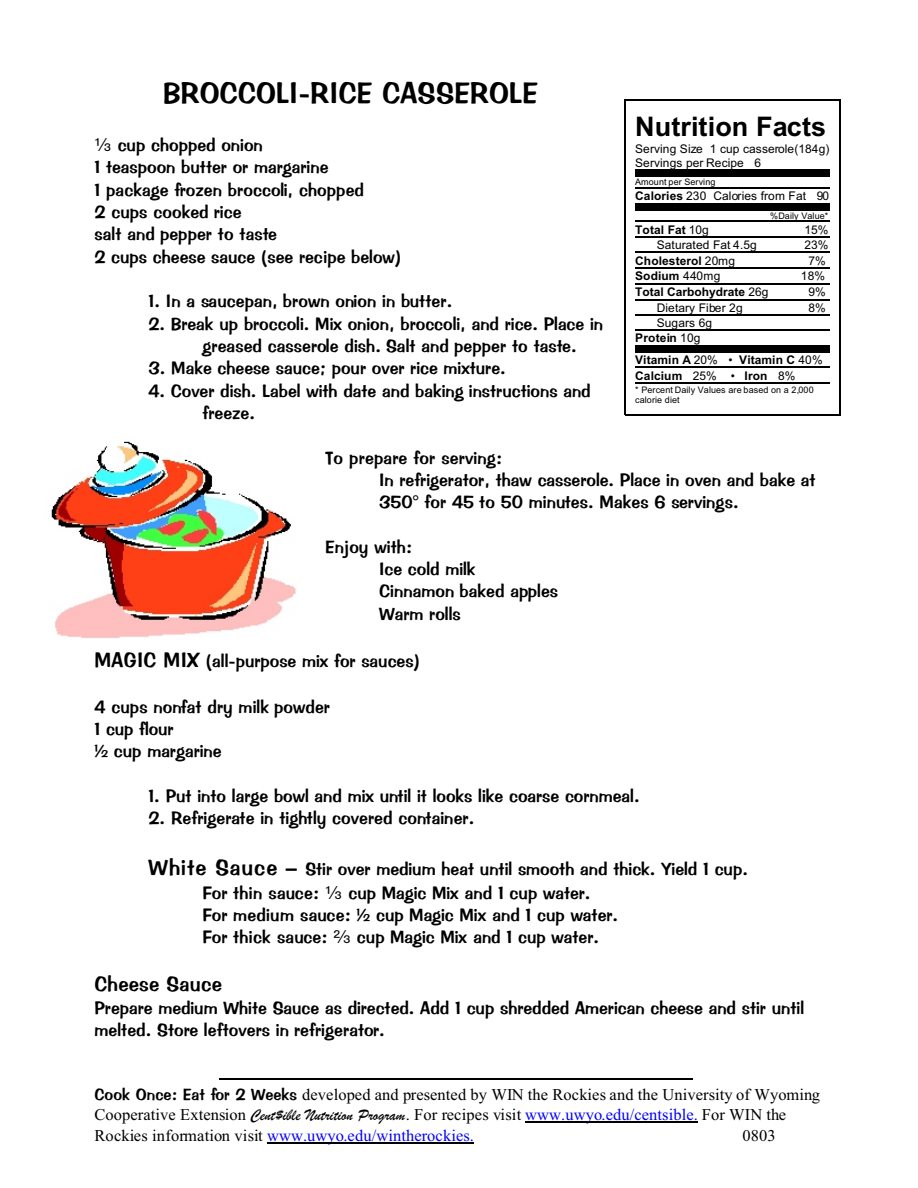
<style>
.page{position:relative;width:918px;height:1188px;background:#fff}
.page>*{position:absolute;margin:0;border:0;box-sizing:border-box;transform-origin:0 0}
.t1{font:30px "Impress BT";color:#000}
.t2{font:700 27px "Arial";letter-spacing:.005em;color:#000}
.t3{font:italic 21px "Impress BT";letter-spacing:.015em;color:#000}
.t4{font:18px/22.4px "Impress BT";color:#000}
.t5{font:16.5px/20.7px "Times New Roman";letter-spacing:.005em;color:#000}
.t6{font:12px/13.8px "Arial";letter-spacing:.01em;color:#000}
.t7{font:700 12px/15.6px "Arial";letter-spacing:.01em;color:#000}
.t8{font:9px/10.6px "Arial";letter-spacing:.01em;color:#000}
.s1{font-size:21px}
.s2{font-size:22.35px}
.s3{font-weight:700}
.s4{font-weight:400}
.s5{font-style:italic}
.s6{font-family:"Impress BT"}
.s7{font-family:"Brush Script";font-style:italic}
.s8{color:#00f}
</style>
<div class="page">
<div style="left:635px;top:170px;width:195px;height:7px;background:#000"></div>
<hr style="left:635px;top:187px;width:195px;height:2px;background:#000">
<div style="left:635px;top:203px;width:195px;height:7px;background:#000"></div>
<hr style="left:635px;top:221px;width:195px;height:1px;background:#000">
<hr style="left:635px;top:237px;width:195px;height:1px;background:#000">
<hr style="left:635px;top:252px;width:195px;height:1px;background:#000">
<hr style="left:635px;top:267px;width:195px;height:2px;background:#000">
<hr style="left:635px;top:283px;width:195px;height:2px;background:#000">
<hr style="left:635px;top:299px;width:195px;height:1px;background:#000">
<hr style="left:635px;top:314px;width:195px;height:2px;background:#000">
<hr style="left:635px;top:329px;width:195px;height:2px;background:#000">
<div style="left:635px;top:345px;width:195px;height:7px;background:#000"></div>
<hr style="left:635px;top:367px;width:195px;height:1px;background:#000">
<hr style="left:635px;top:382px;width:195px;height:2px;background:#000">
<hr style="left:625px;top:100px;width:1px;height:315px;background:#000">
<hr style="left:839px;top:100px;width:2px;height:315px;background:#000">
<hr style="left:625px;top:100px;width:215px;height:1px;background:#000">
<hr style="left:625px;top:414px;width:215px;height:1px;background:#000">
<img style="left:51px;top:441px;width:245px;height:198px">
<hr style="left:525px;top:1122px;width:173px;height:1px;background:#000">
<hr style="left:267px;top:1143px;width:206px;height:1px;background:#000">
<hr style="left:219px;top:1079px;width:474px;height:1px;background:#000">
<h1 class="t1" style="left:163px;top:80px;width:377px">BROCCOLI-RICE CASSEROLE</h1>
<p class="t4" style="left:94px;top:135px;width:309px;text-indent:23px">cup chopped onion<br>1 teaspoon butter or margarine<br>1 package frozen broccoli, chopped<br>2 cups cooked rice<br>salt and pepper to taste<br>2 cups cheese sauce (see recipe below)</p>
<p class="t4" style="left:148px;top:291px;width:305px">1. In a saucepan, brown onion in butter.</p>
<p class="t4" style="left:202px;top:314px;width:402px;text-indent:-54px">2. Break up broccoli. Mix onion, broccoli, and rice. Place in greased casserole dish. Salt and pepper to taste.</p>
<p class="t4" style="left:148px;top:358px;width:359px">3. Make cheese sauce; pour over rice mixture.</p>
<p class="t4" style="left:202px;top:381px;width:390px;text-indent:-54px">4. Cover dish. Label with date and baking instructions and freeze.</p>
<p class="t4" style="left:379px;top:448px;width:438px;text-indent:-54px">To prepare for serving:<br>In refrigerator, thaw casserole. Place in oven and bake at<br>350° for 45 to 50 minutes. Makes 6 servings.</p>
<p class="t4" style="left:379px;top:537px;width:181px;text-indent:-54px">Enjoy with:<br>Ice cold milk<br>Cinnamon baked apples<br>Warm rolls</p>
<p class="t4" style="left:94px;top:651px;width:327px"><span class="s1">MAGIC MIX</span> (all-purpose mix for sauces)</p>
<p class="t4" style="left:94px;top:697px;width:237px">4 cups nonfat dry milk powder<br>1 cup flour<br>½ cup margarine</p>
<p class="t4" style="left:148px;top:786px;width:493px">1. Put into large bowl and mix until it looks like coarse cornmeal.</p>
<p class="t4" style="left:148px;top:809px;width:327px">2. Refrigerate in tightly covered container.</p>
<p class="t4" style="left:202px;top:858px;width:547px;line-height:24.2px;text-indent:-54px"><span class="s2">White Sauce –</span> Stir over medium heat until smooth and thick. Yield 1 cup.<br>For thin sauce:</p>
<h2 class="t2" style="left:635px;top:116px;width:192px">Nutrition Facts</h2>
<p class="t6" style="left:635px;top:143px;width:196px">Serving Size 1 cup casserole(184g)<br>Servings per Recipe 6</p>
<p class="t8" style="left:635px;top:178px;width:82px">Amount per Serving</p>
<p class="t6" style="left:635px;top:190px;width:196px"><span class="s3">Calories</span> 230 Calories from Fat 90</p>
<p class="t8" style="left:770px;top:211px;width:60px">%Daily Value*</p>
<p class="t7" style="left:635px;top:223px;width:75px">Total Fat <span class="s4">10g</span></p>
<p class="t6" style="left:804px;top:224px;width:26px">15%</p>
<p class="t6" style="left:657px;top:239px;width:102px">Saturated Fat 4.5g</p>
<p class="t6" style="left:804px;top:239px;width:26px">23%</p>
<p class="t7" style="left:635px;top:254px;width:101px">Cholesterol <span class="s4">20mg</span></p>
<p class="t6" style="left:809px;top:255px;width:19px">7%</p>
<p class="t7" style="left:635px;top:270px;width:87px">Sodium <span class="s4">440mg</span></p>
<p class="t6" style="left:801px;top:270px;width:26px">18%</p>
<p class="t7" style="left:635px;top:285px;width:135px">Total Carbohydrate <span class="s4">26g</span></p>
<p class="t6" style="left:809px;top:286px;width:19px">9%</p>
<p class="t6" style="left:657px;top:302px;width:87px">Dietary Fiber 2g</p>
<p class="t6" style="left:809px;top:302px;width:19px">8%</p>
<p class="t6" style="left:635px;top:316px;width:78px;line-height:15.5px;text-indent:22px">Sugars 6g<br><span class="s3">Protein</span> 10g</p>
<p class="t7" style="left:635px;top:353px;width:189px">Vitamin A <span class="s4">20% •</span> Vitamin C <span class="s4">40%<br></span>Calcium <span class="s4">25% •</span> Iron <span class="s4">8%</span></p>
<p class="t8" style="left:635px;top:385px;width:180px">* Percent Daily Values are based on a 2,000 calorie diet</p>
<p class="t4" style="left:202px;top:883px;width:417px;text-indent:146px">cup <span class="s5">Magic Mix</span> and 1 cup water.<br>For medium sauce: ½ cup <span class="s5">Magic Mix</span> and 1 cup water.<br>For thick sauce:</p>
<p class="t4" style="left:357px;top:928px;width:244px">cup <span class="s5">Magic Mix</span> and 1 cup water.</p>
<p class="t3" style="left:94px;top:975px;width:129px">Cheese Sauce</p>
<p class="t4" style="left:94px;top:998px;width:711px">Prepare medium White Sauce as directed. Add 1 cup shredded American cheese and stir until melted. Store leftovers in refrigerator.</p>
<p class="t5" style="left:94px;top:1086px;width:727px"><span class="s6">Cook Once: Eat for 2 Weeks</span> developed and presented by WIN the Rockies and the University of Wyoming<br>Cooperative Extension <span class="s7">Cent$ible Nutrition Program</span>. For recipes visit <span class="s8">www.uwyo.edu/centsible.</span> For WIN the<br>Rockies information visit <span class="s8">www.uwyo.edu/wintherockies.</span></p>
<p class="t5" style="left:742px;top:1127px;width:35px">0803</p>
</div>
